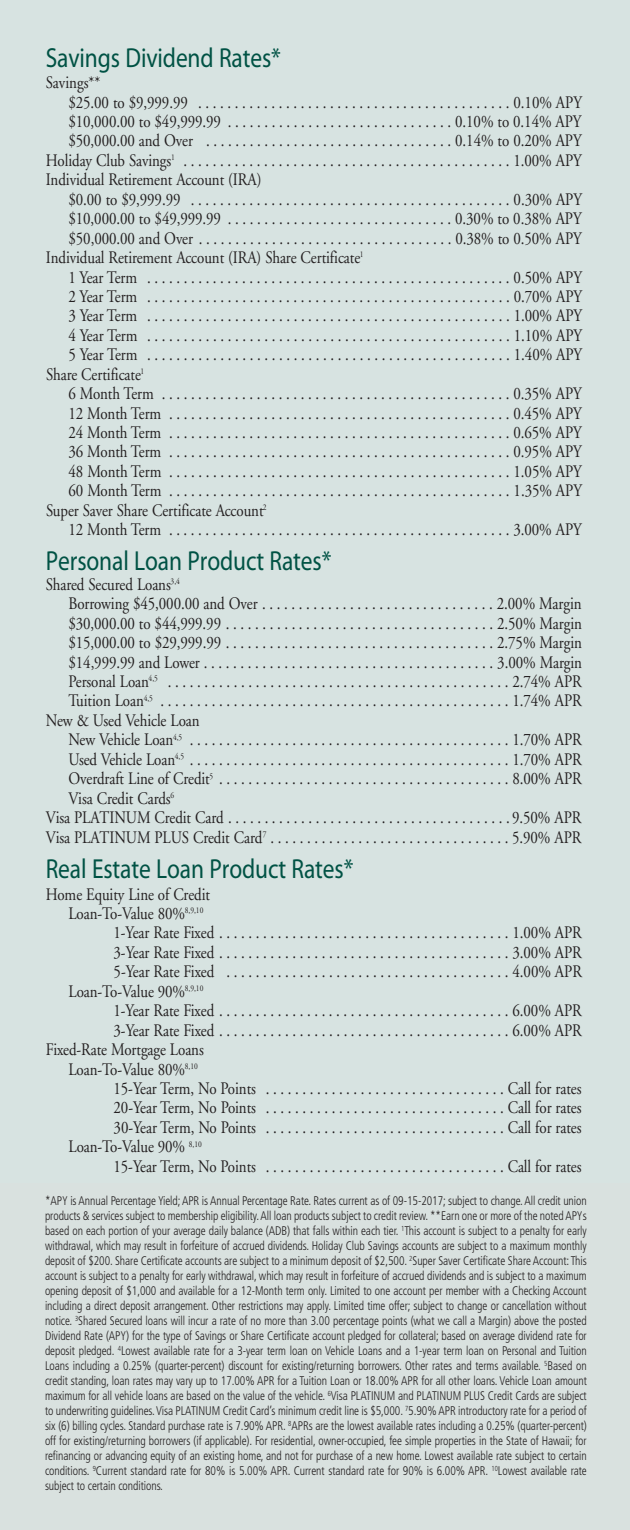
<style>
.page{position:relative;width:630px;height:1530px;background:#fff}
.page>*{position:absolute;margin:0;border:0;box-sizing:border-box;transform-origin:0 0}
.t1{font:27.5px "Tw Cen MT Bold";letter-spacing:-.005em;color:#005244;scale:.85 1}
.t2{font:17.5px "Adobe Garamond";letter-spacing:-.005em;color:#231f20;scale:.85 1}
.t3{font:300 condensed 12.5px/15px "Frutiger";letter-spacing:-.005em;color:#231f20;text-align:justify;scale:.92 1}
</style>
<div class="page">
<div style="left:0;top:347px;width:630px;height:1183px;background:#d9e1df"></div>
<div style="left:0;top:0;width:630px;height:1183px;background:#d7e3e1"></div>
<p class="t1" style="left:46px;top:41px;width:278px">Savings Dividend Rates*</p>
<p class="t2" style="left:46px;top:73px;width:66px">Savings**</p>
<p class="t2" style="left:68px;top:93px;width:606px">$25.00 to $9,999.99 . . . . . . . . . . . . . . . . . . . . . . . . . . . . . . . . . . . . . . . . . . . 0.10% APY</p>
<p class="t2" style="left:68px;top:112px;width:605px">$10,000.00 to $49,999.99 . . . . . . . . . . . . . . . . . . . . . . . . . . . . . . . 0.10% to 0.14% APY</p>
<p class="t2" style="left:68px;top:132px;width:605px">$50,000.00 and Over . . . . . . . . . . . . . . . . . . . . . . . . . . . . . . . . . . 0.14% to 0.20% APY</p>
<p class="t2" style="left:46px;top:151px;width:632px">HolidayClubSavings<sup>1</sup> ... . .. . ... . ... . .. . .... . .. . ... . .. .. .. . . . .. . . . .1.00%APY</p>
<p class="t2" style="left:46px;top:170px;width:255px">Individual Retirement Account (IRA)</p>
<p class="t2" style="left:68px;top:190px;width:606px">$0.00to$9,999.99 .. . . ... . .. . .... .. ... . . . . .. ... ... ... .. . . . . ...0.30%APY</p>
<p class="t2" style="left:68px;top:209px;width:605px">$10,000.00 to $49,999.99 . . . . . . . . . . . . . . . . . . . . . . . . . . . . . . . 0.30% to 0.38% APY</p>
<p class="t2" style="left:69px;top:229px;width:605px">$50,000.00 and Over . . . . . . . . . . . . . . . . . . . . . . . . . . . . . . . . . . . 0.38% to 0.50% APY</p>
<p class="t2" style="left:46px;top:248px;width:375px">Individual Retirement Account (IRA) Share Certificate<sup>1</sup></p>
<p class="t2" style="left:68px;top:268px;width:606px">1YearTerm . . . . . . ... .... .. .. . . . . . . . . . . . . ... . . . .. ... . . . . . .. . ..0.50%APY</p>
<p class="t2" style="left:68px;top:287px;width:606px">2YearTerm . . . . . . ... .... .. .. . . . . . . . . . . . . ... . . . .. ... . . . . . .. . ..0.70%APY</p>
<p class="t2" style="left:69px;top:307px;width:606px">3YearTerm . . . . . . ... .... .. .. . . . . . . . . . . . . ... . . . .. ... . . . . . .. . ..1.00%APY</p>
<p class="t2" style="left:69px;top:326px;width:606px">4YearTerm . . . . . . ... .... .. .. . . . . . . . . . . . . ... . . . .. ... . . . . . .. . ..1.10%APY</p>
<p class="t2" style="left:69px;top:345px;width:606px">5YearTerm . . . . . . ... .... .. .. . . . . . . . . . . . . ... . . . .. ... . . . . . .. . ..1.40%APY</p>
<p class="t2" style="left:46px;top:365px;width:117px">Share Certificate<sup>1</sup></p>
<p class="t2" style="left:68px;top:384px;width:605px">6MonthTerm .. . .. .. . .... . . .. . . .... . . ... . . .. .. .. . .. .. ... .. ...0.35%APY</p>
<p class="t2" style="left:68px;top:404px;width:605px">12MonthTerm . . . .. . . .. .. . . ... . .... . . ... . . .. .. .. . .. .. ... .. ...0.45%APY</p>
<p class="t2" style="left:68px;top:423px;width:605px">24MonthTerm . . . .. . . .. .. . . ... . .... . . ... . . .. .. .. . .. .. ... .. ...0.65%APY</p>
<p class="t2" style="left:69px;top:443px;width:605px">36MonthTerm . . . .. . . .. .. . . ... . .... . . ... . . .. .. .. . .. .. ... .. ...0.95%APY</p>
<p class="t2" style="left:69px;top:462px;width:605px">48MonthTerm . . . .. . . .. .. . . ... . .... . . ... . . .. .. .. . .. .. ... .. ...1.05%APY</p>
<p class="t2" style="left:69px;top:481px;width:605px">60MonthTerm . . . .. . . .. .. . . ... . .... . . ... . . .. .. .. . .. .. ... .. ...1.35%APY</p>
<p class="t2" style="left:46px;top:501px;width:261px">Super Saver Share Certificate Account<sup>2</sup></p>
<p class="t2" style="left:68px;top:520px;width:605px">12MonthTerm . . . .. . . .. .. . . ... . .... . . ... . . .. .. .. . .. .. ... .. ...3.00%APY</p>
<p class="t1" style="left:46px;top:544px;width:338px">Personal Loan Product Rates*</p>
<p class="t2" style="left:46px;top:575px;width:159px">Shared Secured Loans<sup>3,4</sup></p>
<p class="t2" style="left:68px;top:594px;width:605px">Borrowing $45,000.00 and Over . . . . . . . . . . . . . . . . . . . . . . . . . . . . . . . . 2.00% Margin</p>
<p class="t2" style="left:68px;top:614px;width:606px">$30,000.00 to $44,999.99 . . . . . . . . . . . . . . . . . . . . . . . . . . . . . . . . . . . . . 2.50% Margin</p>
<p class="t2" style="left:68px;top:633px;width:606px">$15,000.00 to $29,999.99 . . . . . . . . . . . . . . . . . . . . . . . . . . . . . . . . . . . . . 2.75% Margin</p>
<p class="t2" style="left:68px;top:653px;width:606px">$14,999.99 and Lower . . . . . . . . . . . . . . . . . . . . . . . . . . . . . . . . . . . . . . . . 3.00% Margin</p>
<p class="t2" style="left:69px;top:672px;width:605px">PersonalLoan<sup>4,5</sup> ... . .. . ... . ... . .. . .... . .. . ... . .. .. .. . . . .. . . . . ..2.74%APR</p>
<p class="t2" style="left:68px;top:692px;width:606px">TuitionLoan<sup>4,5</sup> ... . .. . ... . ... . .. . .... . .. . ... . .. .. .. . . . .. . . . . ...1.74%APR</p>
<p class="t2" style="left:46px;top:711px;width:182px">New &amp; Used Vehicle Loan</p>
<p class="t2" style="left:68px;top:730px;width:605px">NewVehicleLoan<sup>4,5</sup> ... . .. . ... . ... . .. . .... . .. . ... . .. .. .. . . . .. . . .1.70%APR</p>
<p class="t2" style="left:68px;top:750px;width:605px">UsedVehicleLoan<sup>4,5</sup> ... . .. . ... . ... . .. . .... . .. . ... . .. .. .. . . . .. . . .1.70%APR</p>
<p class="t2" style="left:68px;top:769px;width:605px">Overdraft Line of Credit<sup>5</sup> . . . . . . . . . . . . . . . . . . . . . . . . . . . . . . . . . . . . . . . . 8.00% APR</p>
<p class="t2" style="left:68px;top:789px;width:126px">Visa Credit Cards<sup>6</sup></p>
<p class="t2" style="left:46px;top:808px;width:632px">Visa PLATINUM Credit Card . . . . . . . . . . . . . . . . . . . . . . . . . . . . . . . . . . . . . . . 9.50% APR</p>
<p class="t2" style="left:46px;top:828px;width:632px">Visa PLATINUM PLUS Credit Card<sup>7</sup> . . . . . . . . . . . . . . . . . . . . . . . . . . . . . . . . . 5.90% APR</p>
<p class="t1" style="left:46px;top:851px;width:363px">Real Estate Loan Product Rates*</p>
<p class="t2" style="left:46px;top:885px;width:195px">Home Equity Line of Credit</p>
<p class="t2" style="left:68px;top:904px;width:160px">Loan-To-Value 80%<sup>8,9,10</sup></p>
<p class="t2" style="left:114px;top:924px;width:552px">1-YearRateFixed.. . . .. .. . ... . .. . . ... ... ... .. . .. . . . . . . . . .1.00%APR</p>
<p class="t2" style="left:114px;top:943px;width:552px">3-YearRateFixed.. . . .. .. . ... . .. . . ... ... ... .. . .. . . . . . . . . .3.00%APR</p>
<p class="t2" style="left:114px;top:962px;width:552px">5-Year Rate Fixed . . . . . . . . . . . . . . . . . . . . . . . . . . . . . . . . . . . . . . . 4.00% APR</p>
<p class="t2" style="left:69px;top:982px;width:160px">Loan-To-Value 90%<sup>8,9,10</sup></p>
<p class="t2" style="left:114px;top:1001px;width:552px">1-YearRateFixed.. . . .. .. . ... . .. . . ... ... ... .. . .. . . . . . . . . .6.00%APR</p>
<p class="t2" style="left:114px;top:1021px;width:552px">3-YearRateFixed.. . . .. .. . ... . .. . . ... ... ... .. . .. . . . . . . . . .6.00%APR</p>
<p class="t2" style="left:46px;top:1040px;width:187px">Fixed-Rate Mortgage Loans</p>
<p class="t2" style="left:68px;top:1060px;width:154px">Loan-To-Value 80%<sup>8,10</sup></p>
<p class="t2" style="left:114px;top:1079px;width:552px">15-Year Term, No Points . . . . . . . . . . . . . . . . . . . . . . . . . . . . . . . . . Call for rates</p>
<p class="t2" style="left:114px;top:1099px;width:552px">20-Year Term, No Points . . . . . . . . . . . . . . . . . . . . . . . . . . . . . . . . . Call for rates</p>
<p class="t2" style="left:114px;top:1118px;width:552px">30-Year Term, No Points . . . . . . . . . . . . . . . . . . . . . . . . . . . . . . . . . Call for rates</p>
<p class="t2" style="left:69px;top:1137px;width:158px">Loan-To-Value 90% <sup>8,10</sup></p>
<p class="t2" style="left:114px;top:1157px;width:552px">15-Year Term, No Points . . . . . . . . . . . . . . . . . . . . . . . . . . . . . . . . . Call for rates</p>
<p class="t3" style="left:45px;top:1194px;width:591px">*APY is Annual Percentage Yield; APR is Annual Percentage Rate. Rates current as of 09-15-2017; subject to change. All credit union products &amp; services subject to membership eligibility. All loan products subject to credit review. **Earn one or more of the noted APYs based on each portion of your average daily balance (ADB) that falls within each tier. <sup>1</sup>This account is subject to a penalty for early withdrawal, which may result in forfeiture of accrued dividends. Holiday Club Savings accounts are subject to a maximum monthly deposit of $200. Share Certificate accounts are subject to a minimum deposit of $2,500. <sup>2</sup>Super Saver Certificate Share Account: This account is subject to a penalty for early withdrawal, which may result in forfeiture of accrued dividends and is subject to a maximum opening deposit of $1,000 and available for a 12-Month term only. Limited to one account per member with a Checking Account including a direct deposit arrangement. Other restrictions may apply. Limited time offer; subject to change or cancellation without notice. <sup>3</sup>Shared Secured loans will incur a rate of no more than 3.00 percentage points (what we call a Margin) above the posted Dividend Rate (APY) for the type of Savings or Share Certificate account pledged for collateral; based on average dividend rate for deposit pledged. <sup>4</sup>Lowest available rate for a 3-year term loan on Vehicle Loans and a 1-year term loan on Personal and Tuition Loans including a 0.25% (quarter-percent) discount for existing/returning borrowers. Other rates and terms available. <sup>5</sup>Based on credit standing, loan rates may vary up to 17.00% APR for a Tuition Loan or 18.00% APR for all other loans. Vehicle Loan amount maximum for all vehicle loans are based on the value of the vehicle. <sup>6</sup>Visa PLATINUM and PLATINUM PLUS Credit Cards are subject to underwriting guidelines. Visa PLATINUM Credit Card’s minimum credit line is $5,000. <sup>7</sup>5.90% APR introductory rate for a period of six (6) billing cycles. Standard purchase rate is 7.90% APR. <sup>8</sup>APRs are the lowest available rates including a 0.25% (quarter-percent) off for existing/returning borrowers (if applicable). For residential, owner-occupied, fee simple properties in the State of Hawaii; for refinancing or advancing equity of an existing home, and not for purchase of a new home. Lowest available rate subject to certain conditions. <sup>9</sup>Current standard rate for 80% is 5.00% APR. Current standard rate for 90% is 6.00% APR. <sup>10</sup>Lowest available rate subject to certain conditions.</p>
</div>
